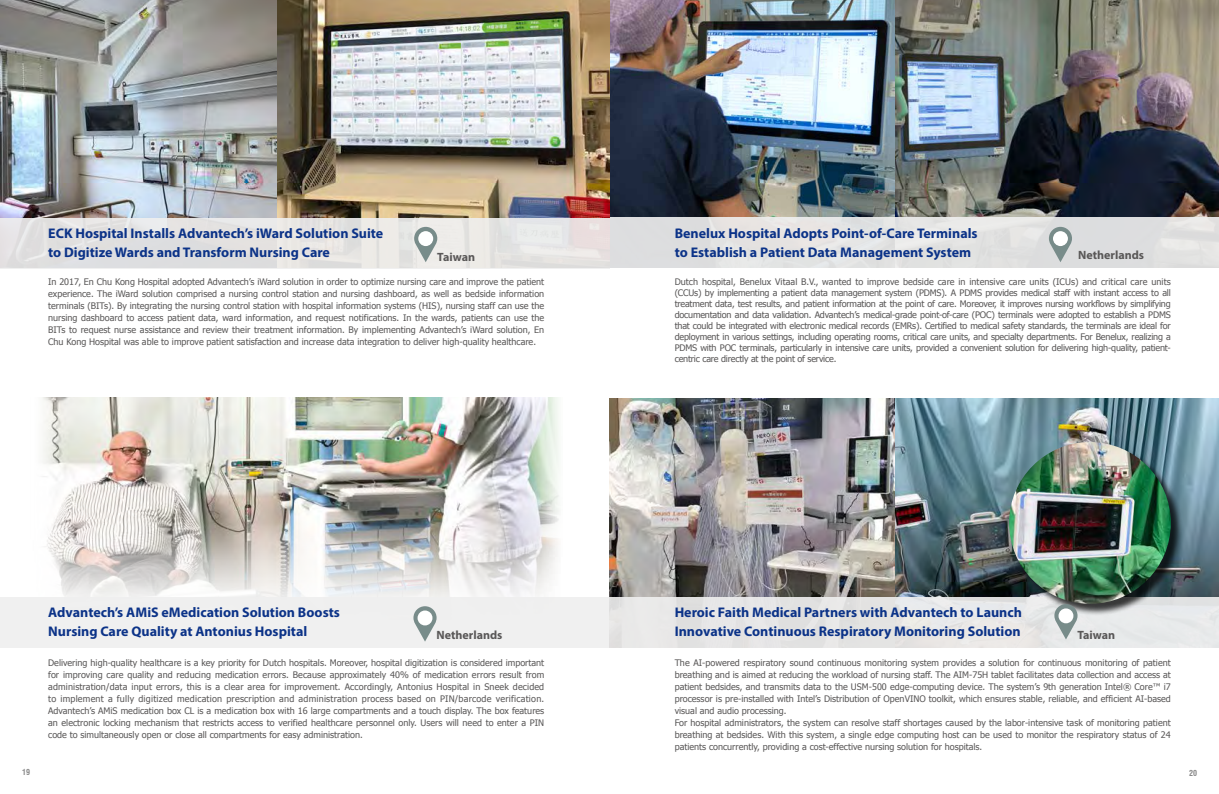
<style>
.page{position:relative;width:1219px;height:794px;background:#fff}
.page>*{position:absolute;margin:0;border:0;box-sizing:border-box;transform-origin:0 0}
.t1{font:700 14px/18.8px "Myriad Pro";color:#0c3388}
.t2{font:700 12px "Myriad Pro";color:#595757}
.t3{font:9px/12px "Tahoma";color:#595757;text-align:justify}
.t4{font:700 condensed 8px "Swiss 721 BT";color:#898989}
</style>
<div class="page">
<img style="left:0;top:0;width:1219px;height:218px">
<div style="left:609px;top:218px;width:610px;height:50px;background:#e1e1e0"></div>
<img style="left:30px;top:397px;width:532px;height:251px">
<div style="left:0;top:597px;width:609px;height:50px;background:#efefef"></div>
<div style="left:0;top:218px;width:609px;height:50px;background:#e4e2e1"></div>
<img style="left:609px;top:398px;width:610px;height:199px">
<div style="left:609px;top:597px;width:610px;height:50px;background:#e7e7e7"></div>
<div style="left:1011px;top:443px;width:172px;height:173px;background:#000;opacity:.75"></div>
<img style="left:1009px;top:442px;width:162px;height:162px;border-radius:81px">
<svg style="left:414px;top:227px;width:23px;height:35px"></svg>
<svg style="left:1049px;top:227px;width:23px;height:35px"></svg>
<svg style="left:1054px;top:604px;width:23px;height:35px"></svg>
<svg style="left:413px;top:606px;width:24px;height:35px"></svg>
<h1 class="t1" style="left:48px;top:224px;width:337px">ECK Hospital Installs Advantech’s iWard Solution Suite to Digitize Wards and Transform Nursing Care</h1>
<h1 class="t1" style="left:675px;top:224px;width:304px">Benelux Hospital Adopts Point-of-Care Terminals to Establish a Patient Data Management System</h1>
<p class="t3" style="left:675px;top:276px;width:498px;line-height:11px">Dutch hospital, Benelux Vitaal B.V., wanted to improve bedside care in intensive care units (ICUs) and critical care units (CCUs) by implementing a patient data management system (PDMS). A PDMS provides medical staff with instant access to all treatment data, test results, and patient information at the point of care. Moreover, it improves nursing workflows by simplifying documentation and data validation. Advantech’s medical-grade point-of-care (POC) terminals were adopted to establish a PDMS that could be integrated with electronic medical records (EMRs). Certified to medical safety standards, the terminals are ideal for deployment in various settings, including operating rooms, critical care units, and specialty departments. For Benelux, realizing a PDMS with POC terminals, particularly in intensive care units, provided a convenient solution for delivering high-quality, patient&shy;centric care directly at the point of service.</p>
<h2 class="t2" style="left:1078px;top:247px;width:67px">Netherlands</h2>
<h2 class="t2" style="left:437px;top:249px;width:39px">Taiwan</h2>
<p class="t3" style="left:48px;top:275px;width:498px">In 2017, En Chu Kong Hospital adopted Advantech’s iWard solution in order to optimize nursing care and improve the patient experience. The iWard solution comprised a nursing control station and nursing dashboard, as well as bedside information terminals (BITs). By integrating the nursing control station with hospital information systems (HIS), nursing staff can use the nursing dashboard to access patient data, ward information, and request notifications. In the wards, patients can use the BITs to request nurse assistance and review their treatment information. By implementing Advantech’s iWard solution, En Chu Kong Hospital was able to improve patient satisfaction and increase data integration to deliver high-quality healthcare.</p>
<h1 class="t1" style="left:48px;top:603px;width:293px">Advantech’s AMiS eMedication Solution Boosts<br>Nursing Care Quality at Antonius Hospital</h1>
<h2 class="t2" style="left:437px;top:627px;width:67px">Netherlands</h2>
<p class="t3" style="left:48px;top:656px;width:498px">Delivering high-quality healthcare is a key priority for Dutch hospitals. Moreover, hospital digitization is considered important for improving care quality and reducing medication errors. Because approximately 40% of medication errors result from administration/data input errors, this is a clear area for improvement. Accordingly, Antonius Hospital in Sneek decided to implement a fully digitized medication prescription and administration process based on PIN/barcode verification.<br>Advantech’s AMiS medication box CL is a medication box with 16 large compartments and a touch display. The box features an electronic locking mechanism that restricts access to verified healthcare personnel only. Users will need to enter a PIN code to simultaneously open or close all compartments for easy administration.</p>
<h1 class="t1" style="left:675px;top:603px;width:349px">Heroic Faith Medical Partners with Advantech to Launch<br>Innovative Continuous Respiratory Monitoring Solution</h1>
<p class="t3" style="left:675px;top:656px;width:498px;text-align:left">The AI-powered respiratory sound continuous monitoring system provides a solution for continuous monitoring of patient breathing and is aimed at reducing the workload of nursing staff. The AIM-75H tablet facilitates data collection and access at patient bedsides, and transmits data to the USM-500 edge-computing device. The system’s 9th generation Intel® Core™ i7 processor is pre-installed with Intel’s Distribution of OpenVINO toolkit, which ensures stable, reliable, and efficient AI-based visual and audio processing.<br>For hospital administrators, the system can resolve staff shortages caused by the labor-intensive task of monitoring patient breathing at bedsides. With this system, a single edge computing host can be used to monitor the respiratory status of 24 patients concurrently, providing a cost-effective nursing solution for hospitals.</p>
<h2 class="t2" style="left:1077px;top:627px;width:39px">Taiwan</h2>
<p class="t4" style="left:22px;top:767px;width:9px">19</p>
<p class="t4" style="left:1189px;top:768px;width:9px">20</p>
</div>
